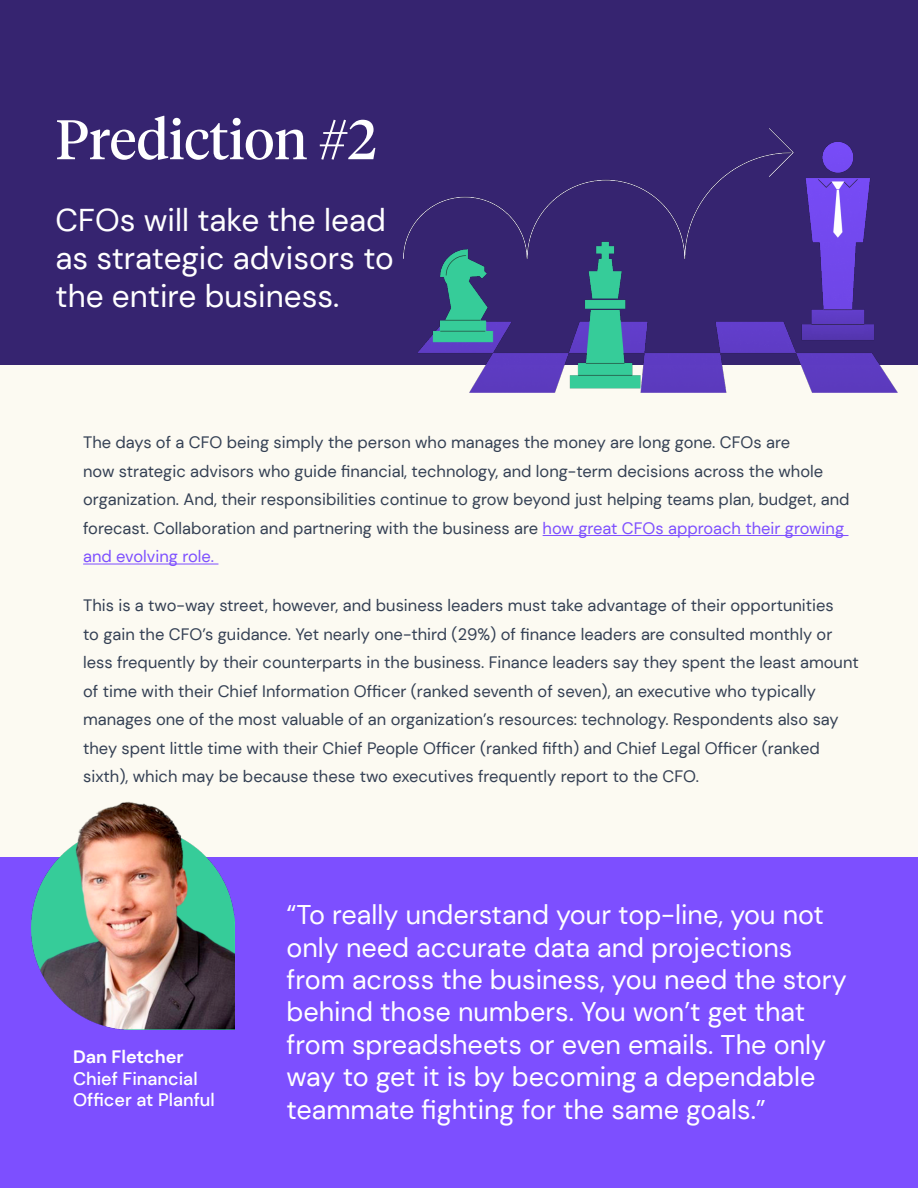
<style>
.page{position:relative;width:918px;height:1188px;background:#fcfaf2}
.page>*{position:absolute;margin:0;border:0;box-sizing:border-box;transform-origin:0 0}
.t1{font:55.5px "Tiempos Headline";color:#fff}
.t2{font:31.5px/37.8px "DM Sans";color:#fff}
.t3{font:27px/32.4px "DM Sans";color:#fff}
.t4{font:500 18px/21.6px "DM Sans";color:#fff}
.t5{font:700 18px "DM Sans";color:#fff}
.t6{font:16.5px/28.5px "DM Sans";color:#344054}
.s1{color:#7d4fff}
</style>
<div class="page">
<div style="left:0;top:0;width:918px;height:364px;background:#362470"></div>
<hr style="left:543px;top:535px;width:306px;height:1px;background:#7d4fff">
<hr style="left:83px;top:564px;width:135px;height:1px;background:#7d4fff">
<div style="left:0;top:857px;width:918px;height:331px;background:#7d4fff"></div>
<img style="left:31px;top:801px;width:204px;height:228px">
<img style="left:403px;top:129px;width:494px;height:264px">
<h1 class="t1" style="left:56px;top:102px;width:323px">Prediction #2</h1>
<h2 class="t2" style="left:56px;top:201px;width:340px">CFOs will take the lead as strategic advisors to the entire business.</h2>
<p class="t6" style="left:83px;top:428px;width:768px">The days of a CFO being simply the person who manages the money are long gone. CFOs are<br>now strategic advisors who guide financial, technology, and long-term decisions across the whole organization. And, their responsibilities continue to grow beyond just helping teams plan, budget, and forecast. Collaboration and partnering with the business are <span class="s1">how great CFOs approach their growing and evolving role.</span></p>
<p class="t6" style="left:83px;top:591px;width:777px">This is a two-way street, however, and business leaders must take advantage of their opportunities<br>to gain the CFO’s guidance. Yet nearly one-third (29%) of finance leaders are consulted monthly or less frequently by their counterparts in the business. Finance leaders say they spent the least amount of time with their Chief Information Officer (ranked seventh of seven), an executive who typically manages one of the most valuable of an organization’s resources: technology. Respondents also say they spent little time with their Chief People Officer (ranked fifth) and Chief Legal Officer (ranked sixth), which may be because these two executives frequently report to the CFO.</p>
<p class="t5" style="left:73px;top:1046px;width:112px">Dan Fletcher</p>
<p class="t4" style="left:73px;top:1068px;width:143px">Chief Financial<br>Officer at Planful</p>
<p class="t3" style="left:286px;top:899px;width:562px">“To really understand your top-line, you not only need accurate data and projections from across the business, you need the story behind those numbers. You won’t get that from spreadsheets or even emails. The only way to get it is by becoming a dependable teammate fighting for the same goals.”</p>
</div>
